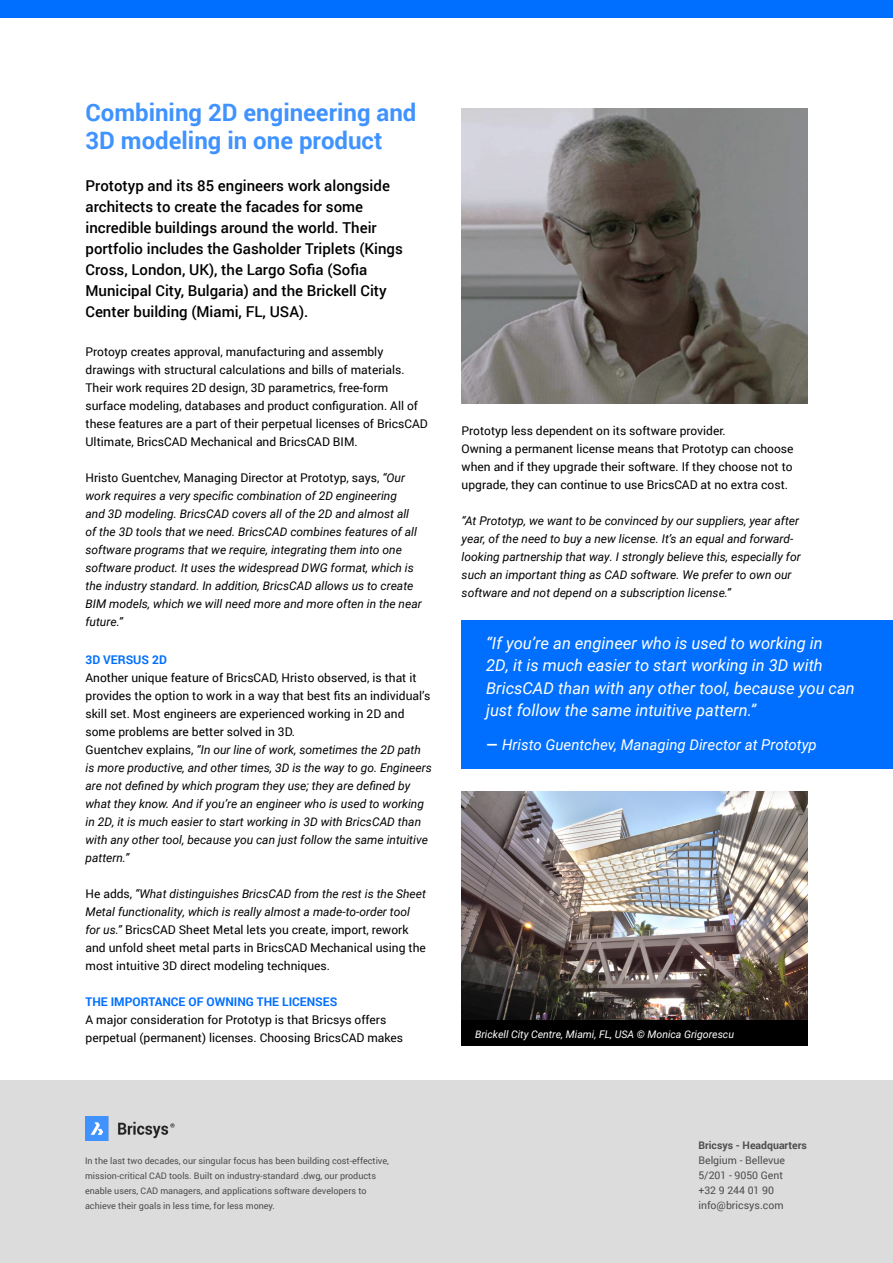
<style>
.page{position:relative;width:893px;height:1263px;background:#fff}
.page>*{position:absolute;margin:0;border:0;box-sizing:border-box;transform-origin:0 0}
.TITEL{font:700 24px/28.5px "Roboto";color:#4093ff}
.Body{font:italic 16.5px/22.5px "Roboto";color:#fff}
.Body-2{font:500 15px/21px "Roboto";color:#000}
.Body-3{font:italic 15px "Roboto";color:#fff}
.Body-4{font:italic 12px/18px "Roboto";color:#000}
.Body-5{font:12px/18px "Roboto";color:#000}
.Body-6{font:700 12px "Roboto";color:#006fff}
.t1{font:10.5px/15px "Roboto";color:#4d4d4d}
.Body-7{font:italic 10.5px "Roboto";color:#fff}
.t2{font:700 10.5px "Roboto";color:#4d4d4d}
.t3{font:9px/15px "Roboto";color:#4d4d4d}
.s1{font-style:normal}
.s2{font-style:italic}
.s3{font-weight:700;font-style:normal}
</style>
<div class="page">
<div style="left:0;top:0;width:893px;height:17px;background:#006fff"></div>
<div style="left:0;top:1080px;width:893px;height:183px;background:#dcdcdc"></div>
<img style="left:85px;top:1117px;width:90px;height:23px">
<img style="left:462px;top:108px;width:346px;height:296px">
<img style="left:462px;top:791px;width:346px;height:229px">
<div style="left:462px;top:620px;width:431px;height:149px;background:#006fff"></div>
<div style="left:462px;top:1020px;width:346px;height:25px;background:#000"></div>
<p class="TITEL" style="left:86px;top:97px;width:332px">Combining 2D engineering and<br>3D modeling in one product</p>
<p class="Body-2" style="left:86px;top:175px;width:319px">Prototyp and its 85 engineers work alongside architects to create the facades for some incredible buildings around the world. Their portfolio includes the Gasholder Triplets (Kings Cross, London, UK), the Largo Sofia (Sofia Municipal City, Bulgaria) and the Brickell City Center building (Miami, FL, USA).</p>
<p class="Body-5" style="left:86px;top:342px;width:344px">Protoyp creates approval, manufacturing and assembly drawings with structural calculations and bills of materials.<br>Their work requires 2D design, 3D parametrics, free-form surface modeling, databases and product configuration. All of these features are a part of their perpetual licenses of BricsCAD Ultimate, BricsCAD Mechanical and BricsCAD BIM.</p>
<p class="Body-4" style="left:86px;top:468px;width:338px"><span class="s1">Hristo Guentchev, Managing Director at Prototyp, says,</span> “Our work requires a very specific combination of 2D engineering<br>and 3D modeling. BricsCAD covers all of the 2D and almost all of the 3D tools that we need. BricsCAD combines features of all software programs that we require, integrating them into one software product. It uses the widespread DWG format, which is the industry standard. In addition, BricsCAD allows us to create BIM models, which we will need more and more often in the near future.”</p>
<p class="Body-6" style="left:86px;top:651px;width:83px">3D VERSUS 2D</p>
<p class="Body-4" style="left:86px;top:668px;width:348px"><span class="s1">Another unique feature of BricsCAD, Hristo observed, is that it provides the option to work in a way that best fits an individual’s skill set. Most engineers are experienced working in 2D and some problems are better solved in 3D.<br>Guentchev explains,</span> “In our line of work, sometimes the 2D path is more productive, and other times, 3D is the way to go. Engineers are not defined by which program they use; they are defined by what they know. And if you’re an engineer who is used to working in 2D, it is much easier to start working in 3D with BricsCAD than with any other tool, because you can just follow the same intuitive pattern.”</p>
<p class="Body-5" style="left:86px;top:884px;width:342px">He adds, <span class="s2">“What distinguishes BricsCAD from the rest is the Sheet Metal functionality, which is really almost a made-to-order tool for us.”</span> BricsCAD Sheet Metal lets you create, import, rework and unfold sheet metal parts in BricsCAD Mechanical using the most intuitive 3D direct modeling techniques.</p>
<p class="Body-6" style="left:86px;top:993px;width:253px">THE IMPORTANCE OF OWNING THE LICENSES</p>
<p class="Body-5" style="left:86px;top:1010px;width:319px">A major consideration for Prototyp is that Bricsys offers perpetual (permanent) licenses. Choosing BricsCAD makes</p>
<p class="Body-5" style="left:462px;top:421px;width:266px">Prototyp less dependent on its software provider.</p>
<p class="Body-5" style="left:462px;top:439px;width:333px;text-align:justify">Owning a permanent license means that Prototyp can choose when and if they upgrade their software. If they choose not to upgrade, they can continue to use BricsCAD at no extra cost.</p>
<p class="Body-4" style="left:462px;top:511px;width:341px">“At Prototyp, we want to be convinced by our suppliers, year after year, of the need to buy a new license. It’s an equal and forward&shy;looking partnership that way. I strongly believe this, especially for such an important thing as CAD software. We prefer to own our software and not depend on a subscription license.”</p>
<p class="Body" style="left:486px;top:631px;width:370px">“If you’re an engineer who is used to working in<br>2D, it is much easier to start working in 3D with BricsCAD than with any other tool, because you can just follow the same intuitive pattern.”</p>
<p class="Body-3" style="left:486px;top:734px;width:332px"><span class="s3">—</span> Hristo Guentchev, Managing Director at Prototyp</p>
<p class="Body-7" style="left:475px;top:1027px;width:261px">Brickell City Centre, Miami, FL, USA © Monica Grigorescu</p>
<p class="t3" style="left:85px;top:1153px;width:305px">In the last two decades, our singular focus has been building cost-effective, mission-critical CAD tools. Built on industry-standard .dwg, our products enable users, CAD managers, and applications software developers to achieve their goals in less time, for less money.</p>
<p class="t2" style="left:698px;top:1137px;width:110px">Bricsys - Headquarters</p>
<p class="t1" style="left:698px;top:1152px;width:88px">Belgium - Bellevue<br>5/201 - 9050 Gent +32 9 244 01 90 info@bricsys.com</p>
</div>
